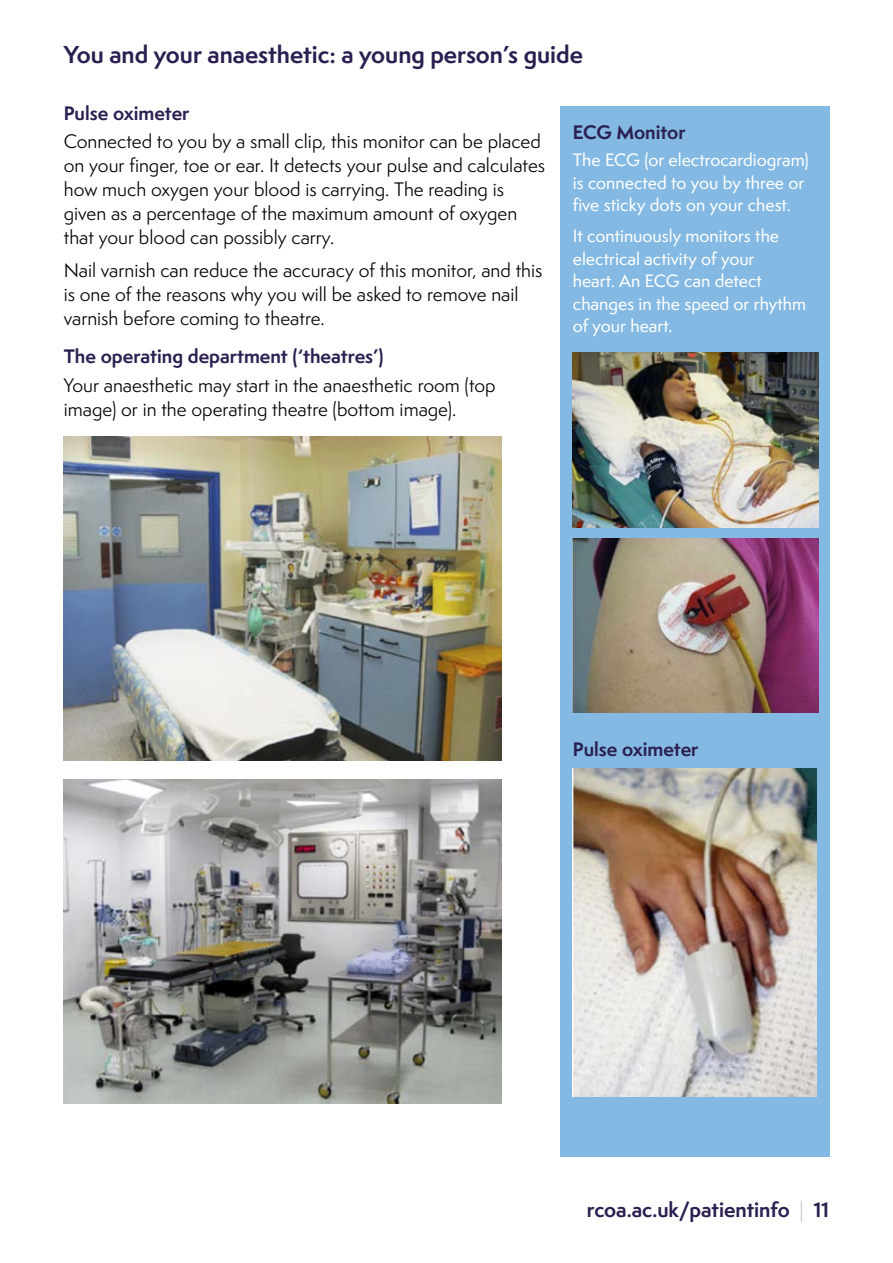
<style>
.page{position:relative;width:893px;height:1263px;background:#fff}
.page>*{position:absolute;margin:0;border:0;box-sizing:border-box;transform-origin:0 0}
.t1{font:700 22.5px "Semplicita Pro";color:#2b1f51}
.t2{font:700 19.35px "Semplicita Pro";color:#2b1f51}
.t3{font:18px/24px "Semplicita Pro";color:#000}
.t4{font:700 18px "Semplicita Pro";color:#2b1f51}
.t5{font:500 16.5px/22.5px "Semplicita Pro";color:#fff}
.s1{font-weight:300;color:#b5b6b5}
</style>
<div class="page">
<img style="left:64px;top:780px;width:438px;height:323px">
<img style="left:64px;top:436px;width:438px;height:324px">
<div style="left:560px;top:106px;width:269px;height:1051px;background:#83b9e2"></div>
<img style="left:573px;top:538px;width:245px;height:174px">
<img style="left:573px;top:353px;width:245px;height:174px">
<img style="left:573px;top:768px;width:243px;height:328px">
<p class="t1" style="left:64px;top:37px;width:521px">You and your anaesthetic: a young person’s guide</p>
<p class="t4" style="left:64px;top:100px;width:127px">Pulse oximeter</p>
<p class="t3" style="left:64px;top:129px;width:483px">Connected to you by a small clip, this monitor can be placed on your finger, toe or ear. It detects your pulse and calculates how much oxygen your blood is carrying. The reading is given as a percentage of the maximum amount of oxygen that your blood can possibly carry.</p>
<p class="t3" style="left:64px;top:258px;width:480px">Nail varnish can reduce the accuracy of this monitor, and this is one of the reasons why you will be asked to remove nail varnish before coming to theatre.</p>
<p class="t4" style="left:64px;top:343px;width:321px">The operating department (‘theatres’)</p>
<p class="t3" style="left:64px;top:373px;width:433px">Your anaesthetic may start in the anaesthetic room (top image) or in the operating theatre (bottom image).</p>
<p class="t4" style="left:573px;top:119px;width:114px">ECG Monitor</p>
<p class="t5" style="left:573px;top:149px;width:237px">The ECG (or electrocardiogram) is connected to you by three or five sticky dots on your chest.</p>
<p class="t5" style="left:573px;top:225px;width:235px">It continuously monitors the electrical activity of your<br>heart. An ECG can detect changes in the speed or rhythm of your heart.</p>
<p class="t4" style="left:573px;top:736px;width:127px">Pulse oximeter</p>
<p class="t2" style="left:587px;top:1195px;width:244px">rcoa.ac.uk/patientinfo <span class="s1">|</span> 11</p>
</div>
